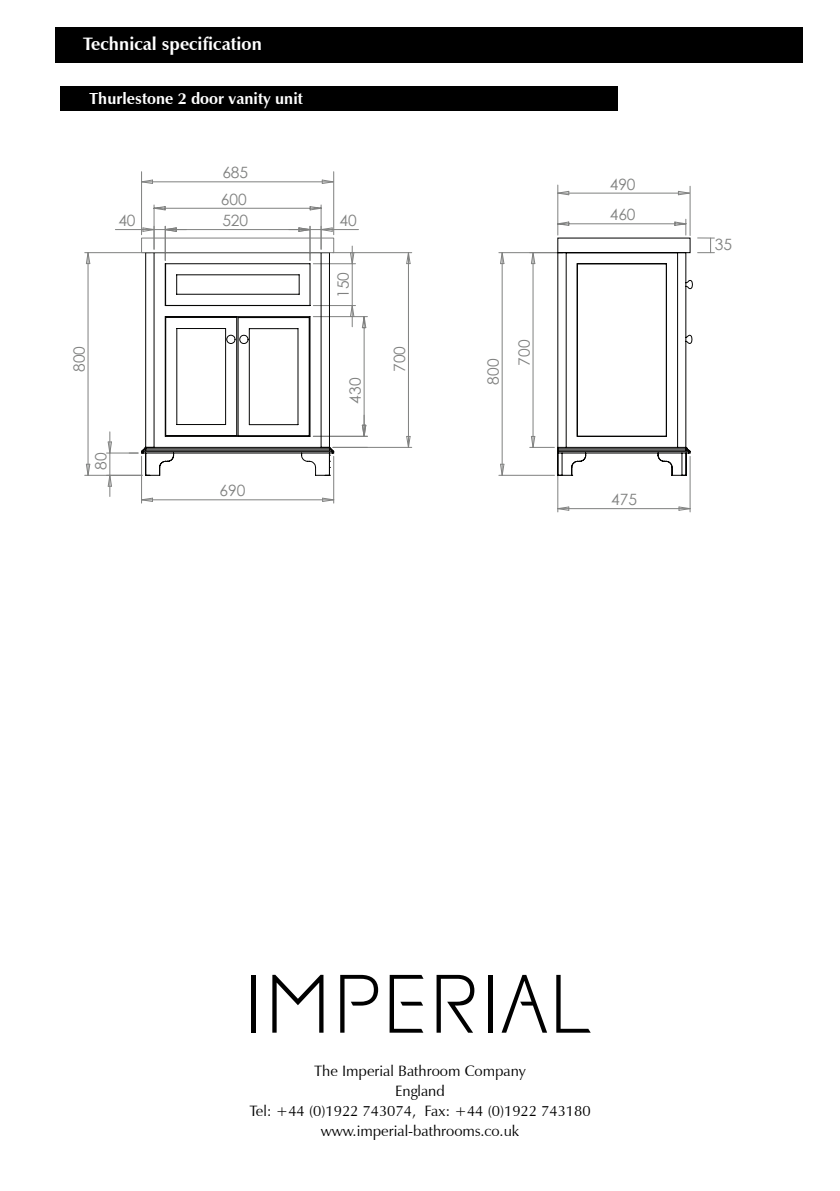
<style>
.page{position:relative;width:840px;height:1191px;background:#fff}
.page>*{position:absolute;margin:0;border:0;box-sizing:border-box;transform-origin:0 0}
.t1{font:700 18px "Zapf Humanist 601 BT";color:#fff}
.t2{font:700 16px "Zapf Humanist 601 BT";color:#fff}
.t3{font:15.6px "Century Gothic";color:#808180}
.t4{font:15px/20px "Zapf Humanist 601 BT";color:#000;text-align:center}
</style>
<div class="page">
<hr style="left:251px;top:975px;width:4px;height:57px;background:#000">
<svg style="left:272px;top:974px;width:51px;height:58px"></svg>
<hr style="left:488px;top:975px;width:4px;height:57px;background:#000">
<svg style="left:556px;top:975px;width:34px;height:57px"></svg>
<svg style="left:436px;top:975px;width:38px;height:57px"></svg>
<svg style="left:340px;top:975px;width:38px;height:57px"></svg>
<svg style="left:389px;top:975px;width:34px;height:57px"></svg>
<svg style="left:502px;top:975px;width:45px;height:57px"></svg>
<div style="left:60px;top:86px;width:557px;height:25px;background:#000"></div>
<div style="left:55px;top:28px;width:746px;height:35px;background:#000"></div>
<svg style="left:153px;top:184px;width:533px;height:70px"></svg>
<svg style="left:677px;top:506px;width:12px;height:5px"></svg>
<svg style="left:558px;top:506px;width:11px;height:5px"></svg>
<hr style="left:557px;top:508px;width:132px;height:1px;background:#808180">
<hr style="left:689px;top:456px;width:1px;height:56px;background:#808180">
<hr style="left:557px;top:455px;width:1px;height:57px;background:#808180">
<svg style="left:321px;top:497px;width:12px;height:5px"></svg>
<svg style="left:142px;top:497px;width:11px;height:5px"></svg>
<hr style="left:141px;top:499px;width:192px;height:1px;background:#808180">
<hr style="left:333px;top:456px;width:1px;height:47px;background:#808180">
<hr style="left:141px;top:456px;width:1px;height:47px;background:#808180">
<hr style="left:321px;top:229px;width:37px;height:1px;background:#808180">
<svg style="left:288px;top:226px;width:45px;height:23px"></svg>
<hr style="left:309px;top:226px;width:1px;height:34px;background:#808180">
<hr style="left:115px;top:229px;width:39px;height:1px;background:#808180">
<hr style="left:165px;top:226px;width:1px;height:34px;background:#808180">
<svg style="left:142px;top:226px;width:44px;height:23px"></svg>
<svg style="left:107px;top:432px;width:6px;height:64px"></svg>
<hr style="left:106px;top:452px;width:32px;height:1px;background:#808180">
<svg style="left:349px;top:246px;width:6px;height:19px"></svg>
<hr style="left:351px;top:264px;width:1px;height:41px;background:#808180">
<hr style="left:313px;top:263px;width:42px;height:1px;background:#808180">
<svg style="left:335px;top:304px;width:33px;height:133px"></svg>
<svg style="left:499px;top:463px;width:6px;height:12px"></svg>
<svg style="left:499px;top:251px;width:6px;height:14px"></svg>
<hr style="left:501px;top:253px;width:1px;height:222px;background:#808180">
<hr style="left:498px;top:475px;width:56px;height:1px;background:#808180">
<hr style="left:498px;top:252px;width:64px;height:1px;background:#808180">
<svg style="left:85px;top:463px;width:6px;height:12px"></svg>
<svg style="left:85px;top:253px;width:6px;height:12px"></svg>
<hr style="left:87px;top:253px;width:1px;height:222px;background:#808180">
<hr style="left:85px;top:475px;width:57px;height:1px;background:#808180">
<hr style="left:85px;top:252px;width:66px;height:1px;background:#808180">
<svg style="left:405px;top:435px;width:6px;height:12px"></svg>
<svg style="left:405px;top:251px;width:6px;height:14px"></svg>
<hr style="left:408px;top:253px;width:1px;height:194px;background:#808180">
<hr style="left:333px;top:447px;width:78px;height:1px;background:#808180">
<hr style="left:333px;top:252px;width:78px;height:1px;background:#808180">
<svg style="left:140px;top:252px;width:195px;height:224px"></svg>
<svg style="left:529px;top:237px;width:185px;height:239px"></svg>
<hr style="left:689px;top:186px;width:1px;height:49px;background:#808180">
<svg style="left:556px;top:190px;width:13px;height:6px"></svg>
<svg style="left:677px;top:190px;width:13px;height:6px"></svg>
<hr style="left:557px;top:193px;width:132px;height:1px;background:#808180">
<div style="left:141px;top:237px;width:193px;height:16px;border:1px solid #808180"></div>
<hr style="left:141px;top:172px;width:1px;height:63px;background:#808180">
<hr style="left:333px;top:172px;width:1px;height:63px;background:#808180">
<svg style="left:142px;top:179px;width:12px;height:6px"></svg>
<svg style="left:321px;top:179px;width:13px;height:6px"></svg>
<hr style="left:141px;top:181px;width:192px;height:1px;background:#808180">
<p class="t1" style="left:83px;top:33px;width:180px">Technical specification</p>
<p class="t2" style="left:89px;top:89px;width:215px">Thurlestone 2 door vanity unit</p>
<p class="t3" style="left:222px;top:162px;width:27px">685</p>
<p class="t3" style="left:221px;top:188px;width:27px">600</p>
<p class="t3" style="left:222px;top:210px;width:27px">520</p>
<p class="t3" style="left:118px;top:210px;width:19px">40</p>
<p class="t3" style="left:339px;top:210px;width:19px">40</p>
<p class="t3" style="left:68px;top:372px;width:27px;rotate:-90deg">800</p>
<p class="t3" style="left:90px;top:470px;width:19px;rotate:-90deg">80</p>
<p class="t3" style="left:219px;top:480px;width:27px">690</p>
<p class="t3" style="left:332px;top:298px;width:27px;rotate:-90deg">150</p>
<p class="t3" style="left:344px;top:403px;width:27px;rotate:-90deg">430</p>
<p class="t3" style="left:388px;top:372px;width:27px;rotate:-90deg">700</p>
<p class="t3" style="left:482px;top:384px;width:27px;rotate:-90deg">800</p>
<p class="t3" style="left:513px;top:365px;width:27px;rotate:-90deg">700</p>
<p class="t3" style="left:609px;top:173px;width:27px">490</p>
<p class="t3" style="left:609px;top:204px;width:27px">460</p>
<p class="t3" style="left:714px;top:234px;width:19px">35</p>
<p class="t3" style="left:610px;top:488px;width:27px">475</p>
<p class="t4" style="left:249px;top:1061px;width:342px">The Imperial Bathroom Company<br>England<br>Tel: +44 (0)1922 743074, Fax: +44 (0)1922 743180 www.imperial-bathrooms.co.uk</p>
</div>
